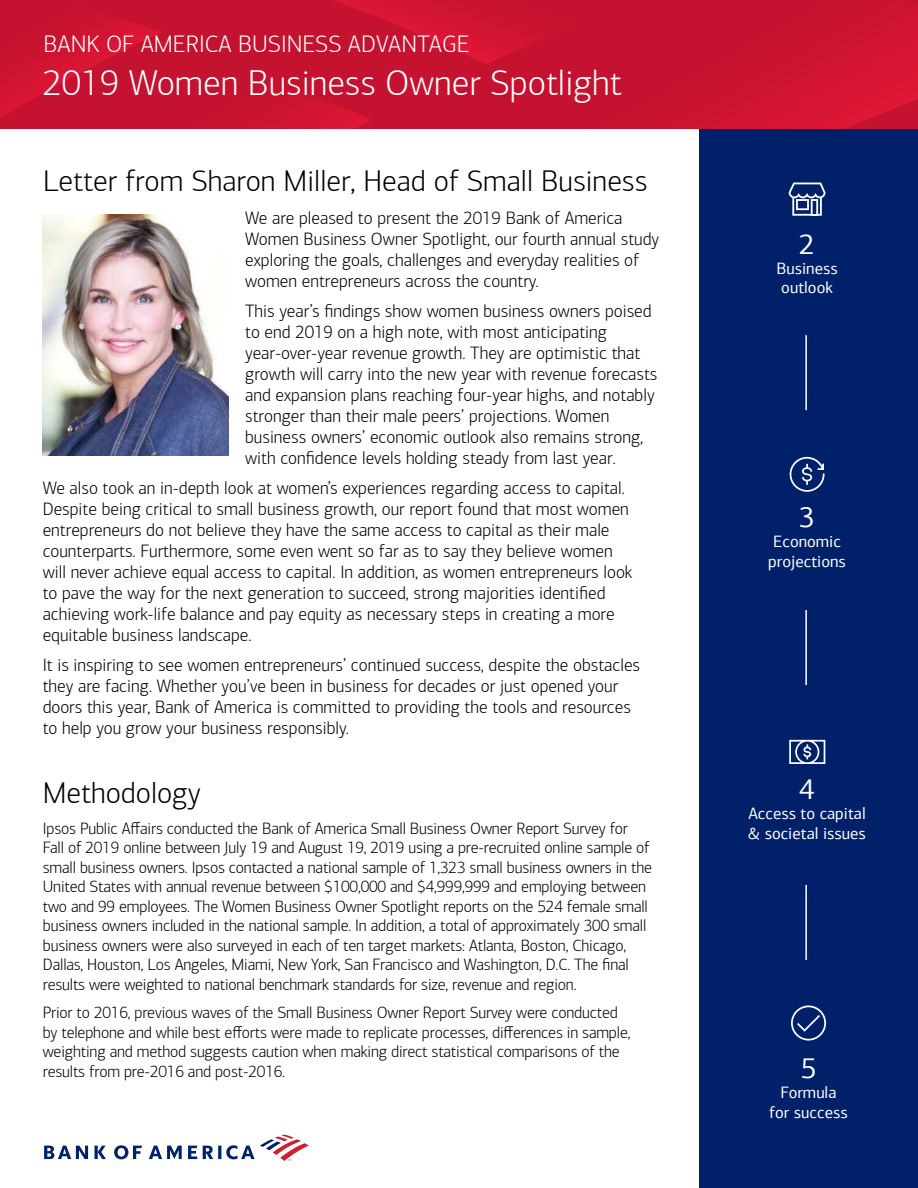
<style>
.page{position:relative;width:918px;height:1188px;background:#fff}
.page>*{position:absolute;margin:0;border:0;box-sizing:border-box;transform-origin:0 0}
.t1{font:300 36px "Connections";color:#fff}
.t2{font:300 30px "Connections";color:#000}
.t3{font:28.5px "Connections";color:#fff}
.t4{font:300 24px "Connections";color:#fff}
.t5{font:300 18px/21px "Connections";color:#000}
.t6{font:300 16.5px/19.5px "Connections";letter-spacing:-.01em;color:#000}
.t7{font:16.5px/19.8px "Connections";color:#fff}
</style>
<div class="page">
<svg style="left:44px;top:1134px;width:265px;height:27px"></svg>
<div style="left:699px;top:129px;width:219px;height:1059px;background:#002169"></div>
<hr style="left:805px;top:335px;width:2px;height:75px;background:#fff">
<hr style="left:805px;top:885px;width:2px;height:75px;background:#fff">
<hr style="left:805px;top:610px;width:2px;height:75px;background:#fff">
<svg style="left:0;top:0;width:444px;height:129px;background:#c71230"></svg>
<svg style="left:444px;top:0;width:474px;height:129px;background:#ca1231"></svg>
<img style="left:43px;top:215px;width:186px;height:241px">
<svg style="left:789px;top:183px;width:37px;height:33px"></svg>
<svg style="left:790px;top:457px;width:35px;height:35px"></svg>
<svg style="left:789px;top:740px;width:36px;height:24px"></svg>
<svg style="left:791px;top:1006px;width:35px;height:35px"></svg>
<p class="t4" style="left:44px;top:30px;width:427px">BANK OF AMERICA BUSINESS ADVANTAGE</p>
<h1 class="t1" style="left:43px;top:62px;width:581px">2019 Women Business Owner Spotlight</h1>
<h2 class="t2" style="left:43px;top:164px;width:606px">Letter from Sharon Miller, Head of Small Business</h2>
<p class="t5" style="left:245px;top:208px;width:416px">We are pleased to present the 2019 Bank of America Women Business Owner Spotlight, our fourth annual study exploring the goals, challenges and everyday realities of women entrepreneurs across the country.</p>
<p class="t5" style="left:245px;top:301px;width:414px">This year’s findings show women business owners poised to end 2019 on a high note, with most anticipating year-over-year revenue growth. They are optimistic that growth will carry into the new year with revenue forecasts and expansion plans reaching four-year highs, and notably stronger than their male peers’ projections. Women business owners’ economic outlook also remains strong, with confidence levels holding steady from last year.</p>
<p class="t5" style="left:43px;top:478px;width:591px">We also took an in-depth look at women’s experiences regarding access to capital.<br>Despite being critical to small business growth, our report found that most women entrepreneurs do not believe they have the same access to capital as their male counterparts. Furthermore, some even went so far as to say they believe women will never achieve equal access to capital. In addition, as women entrepreneurs look to pave the way for the next generation to succeed, strong majorities identified achieving work-life balance and pay equity as necessary steps in creating a more equitable business landscape.</p>
<p class="t5" style="left:43px;top:655px;width:599px">It is inspiring to see women entrepreneurs’ continued success, despite the obstacles they are facing. Whether you’ve been in business for decades or just opened your doors this year, Bank of America is committed to providing the tools and resources to help you grow your business responsibly.</p>
<h2 class="t2" style="left:43px;top:775px;width:160px">Methodology</h2>
<p class="t6" style="left:43px;top:818px;width:611px">Ipsos Public Affairs conducted the Bank of America Small Business Owner Report Survey for Fall of 2019 online between July 19 and August 19, 2019 using a pre-recruited online sample of small business owners. Ipsos contacted a national sample of 1,323 small business owners in the United States with annual revenue between $100,000 and $4,999,999 and employing between two and 99 employees. The Women Business Owner Spotlight reports on the 524 female small business owners included in the national sample. In addition, a total of approximately 300 small business owners were also surveyed in each of ten target markets: Atlanta, Boston, Chicago, Dallas, Houston, Los Angeles, Miami, New York, San Francisco and Washington, D.C. The final results were weighted to national benchmark standards for size, revenue and region.</p>
<p class="t6" style="left:43px;top:1003px;width:589px">Prior to 2016, previous waves of the Small Business Owner Report Survey were conducted by telephone and while best efforts were made to replicate processes, differences in sample, weighting and method suggests caution when making direct statistical comparisons of the results from pre-2016 and post-2016.</p>
<p class="t3" style="left:799px;top:227px;width:17px">2</p>
<p class="t7" style="left:776px;top:258px;width:63px">Business outlook</p>
<p class="t3" style="left:799px;top:501px;width:17px">3</p>
<p class="t7" style="left:768px;top:532px;width:79px;text-align:center">Economic projections</p>
<p class="t3" style="left:799px;top:773px;width:17px">4</p>
<p class="t7" style="left:748px;top:803px;width:119px">Access to capital &amp; societal issues</p>
<p class="t3" style="left:801px;top:1052px;width:17px">5</p>
<p class="t7" style="left:769px;top:1082px;width:80px;text-align:center">Formula for success</p>
</div>
